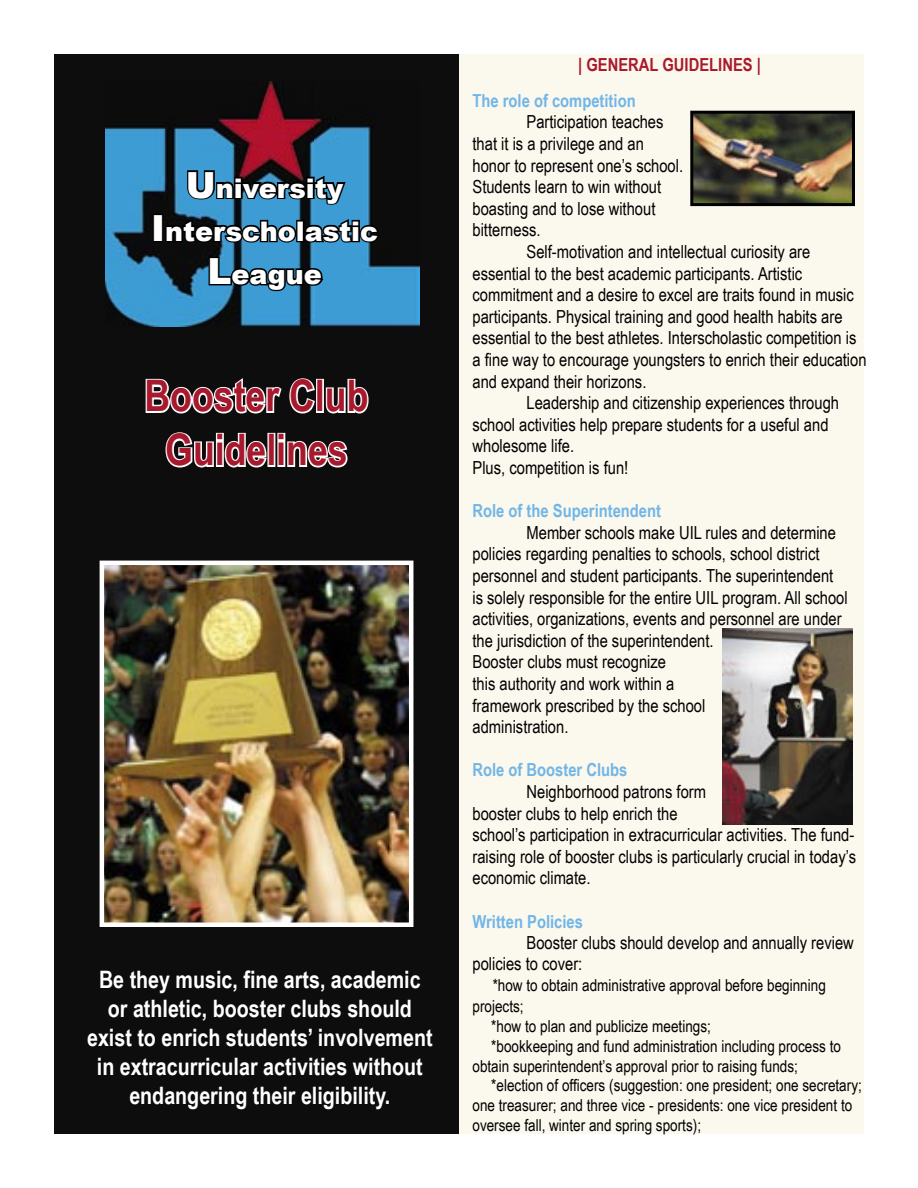
<style>
.page{position:relative;width:918px;height:1188px;background:#fff}
.page>*{position:absolute;margin:0;border:0;box-sizing:border-box;transform-origin:0 0}
.t1{font:700 43.5px/54px "Arial Narrow";color:#a9192d;text-align:center}
.t2{font:900 27px/43.2px "Arial";color:#fff;text-align:center}
.t3{font:700 24px/28.8px "Arial Narrow";color:#fff;text-align:center}
.t4{font:18px/21.6px "Arial Narrow";color:#000}
.t5{font:700 18px "Arial Narrow";color:#71b6e8}
.t6{font:700 18px "Arial Narrow";color:#a9192d}
.t7{font:16.5px "Arial Narrow";color:#000}
.s1{font-size:36px}
</style>
<div class="page">
<div style="left:54px;top:54px;width:810px;height:1080px;background:#fbf8ed"></div>
<div style="left:55px;top:54px;width:404px;height:1080px;background:#0d0d0d"></div>
<img style="left:106px;top:81px;width:313px;height:246px">
<svg style="left:186px;top:169px;width:162px;height:37px"></svg>
<div style="left:153px;top:213px;width:10px;height:29px;border:3px solid #000"></div>
<svg style="left:164px;top:217px;width:217px;height:29px"></svg>
<svg style="left:207px;top:255px;width:119px;height:38px"></svg>
<img style="left:100px;top:561px;width:313px;height:366px">
<svg style="left:145px;top:378px;width:172px;height:36px"></svg>
<div style="left:316px;top:379px;width:8px;height:34px;border:3px solid #fff"></div>
<svg style="left:325px;top:378px;width:44px;height:36px"></svg>
<svg style="left:165px;top:432px;width:103px;height:36px"></svg>
<div style="left:267px;top:433px;width:8px;height:34px;border:3px solid #fff"></div>
<svg style="left:277px;top:432px;width:71px;height:36px"></svg>
<img style="left:690px;top:111px;width:165px;height:95px">
<img style="left:722px;top:629px;width:131px;height:195px">
<h2 class="t2" style="left:151px;top:167px;width:229px"><span class="s1">U</span>niversity<br><span class="s1">I</span>nterscholastic<br><span class="s1">L</span>eague</h2>
<h1 class="t1" style="left:145px;top:369px;width:225px">Booster Club<br>Guidelines</h1>
<h3 class="t3" style="left:87px;top:965px;width:347px">Be they music, fine arts, academic or athletic, booster clubs should exist to enrich students’ involvement in extracurricular activities without endangering their eligibility.</h3>
<p class="t6" style="left:578px;top:54px;width:184px">| GENERAL GUIDELINES |</p>
<p class="t5" style="left:472px;top:90px;width:165px">The role of competition</p>
<p class="t4" style="left:472px;top:111px;width:212px;text-indent:54px">Participation teaches that it is a privilege and an honor to represent one’s school.<br>Students learn to win without boasting and to lose without bitterness.</p>
<p class="t4" style="left:526px;top:241px;width:285px">Self-motivation and intellectual curiosity are</p>
<p class="t4" style="left:472px;top:262px;width:331px">essential to the best academic participants. Artistic</p>
<p class="t4" style="left:472px;top:284px;width:383px">commitment and a desire to excel are traits found in music</p>
<p class="t4" style="left:472px;top:306px;width:372px">participants. Physical training and good health habits are</p>
<p class="t4" style="left:472px;top:327px;width:385px">essential to the best athletes. Interscholastic competition is</p>
<p class="t4" style="left:472px;top:349px;width:396px">a fine way to encourage youngsters to enrich their education</p>
<p class="t4" style="left:472px;top:370px;width:175px">and expand their horizons.</p>
<p class="t4" style="left:526px;top:392px;width:314px">Leadership and citizenship experiences through</p>
<p class="t4" style="left:472px;top:414px;width:358px">school activities help prepare students for a useful and</p>
<p class="t4" style="left:472px;top:435px;width:103px">wholesome life.</p>
<p class="t4" style="left:472px;top:457px;width:157px">Plus, competition is fun!</p>
<p class="t5" style="left:472px;top:500px;width:190px">Role of the Superintendent</p>
<p class="t4" style="left:472px;top:522px;width:377px;text-indent:54px">Member schools make UIL rules and determine policies regarding penalties to schools, school district personnel and student participants. The superintendent is solely responsible for the entire UIL program. All school activities, organizations, events and personnel are under the jurisdiction of the superintendent.<br>Booster clubs must recognize<br>this authority and work within a<br>framework prescribed by the school<br>administration.</p>
<p class="t5" style="left:472px;top:760px;width:156px">Role of Booster Clubs</p>
<p class="t4" style="left:472px;top:781px;width:385px;text-indent:54px">Neighborhood patrons form<br>booster clubs to help enrich the<br>school’s participation in extracurricular activities. The fund&shy;raising role of booster clubs is particularly crucial in today’s economic climate.</p>
<p class="t5" style="left:472px;top:911px;width:112px">Written Policies</p>
<p class="t4" style="left:472px;top:932px;width:383px;line-height:21px;text-indent:54px">Booster clubs should develop and annually review policies to cover:</p>
<p class="t7" style="left:493px;top:976px;width:335px">*how to obtain administrative approval before beginning</p>
<p class="t7" style="left:472px;top:997px;width:53px">projects;</p>
<p class="t7" style="left:491px;top:1017px;width:221px">*how to plan and publicize meetings;</p>
<p class="t7" style="left:491px;top:1037px;width:351px">*bookkeeping and fund administration including process to</p>
<p class="t7" style="left:472px;top:1056px;width:327px">obtain superintendent’s approval prior to raising funds;</p>
<p class="t7" style="left:491px;top:1076px;width:372px">*election of officers (suggestion: one president; one secretary;</p>
<p class="t7" style="left:472px;top:1096px;width:381px">one treasurer; and three vice - presidents: one vice president to</p>
<p class="t7" style="left:472px;top:1116px;width:230px">oversee fall, winter and spring sports);</p>
</div>
